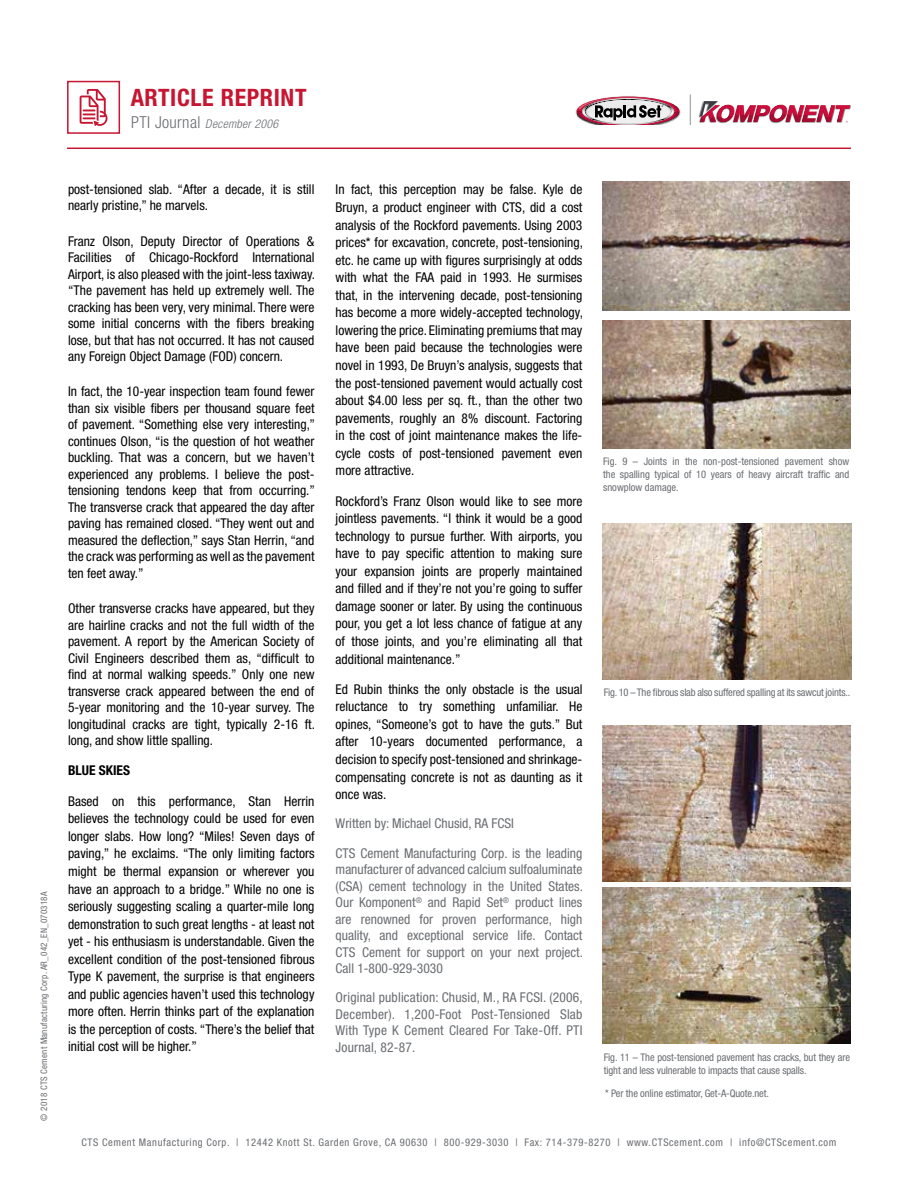
<style>
.page{position:relative;width:918px;height:1188px;background:#fff}
.page>*{position:absolute;margin:0;border:0;box-sizing:border-box;transform-origin:0 0}
.t1{font:700 condensed 24px "Helvetica Neue LT Std";letter-spacing:.025em;color:#c61632}
.t2{font:condensed 13.5px/17.5px "Helvetica Neue LT Std";color:#000;text-align:justify}
.t3{font:condensed 13.5px/16.5px "Helvetica Neue LT Std";color:#6a6d71;text-align:justify}
.t4{font:700 condensed 13.5px "Helvetica Neue LT Std";color:#000}
.t5{font:italic 300 condensed 12px "Helvetica Neue LT Std";letter-spacing:.025em;color:#6a6d71}
.t6{font:condensed 10.5px/12.6px "Helvetica Neue LT Std";letter-spacing:-.01em;color:#6a6d71;text-align:justify}
.t7{font:condensed 10.5px "Helvetica Neue LT Std";letter-spacing:.06em;color:#6a6d71}
.t8{font:condensed 9px "Helvetica Neue LT Std";letter-spacing:.025em;color:#6a6d71}
.s1{font-style:normal;font-size:16.5px}
</style>
<div class="page">
<hr style="left:67px;top:148px;width:784px;height:1px;background:#c61632">
<div style="left:67px;top:81px;width:53px;height:53px;background:#fff;border:2px solid #c61632"></div>
<svg style="left:80px;top:89px;width:28px;height:37px"></svg>
<img style="left:602px;top:182px;width:248px;height:128px">
<img style="left:602px;top:320px;width:249px;height:129px">
<img style="left:602px;top:523px;width:250px;height:157px">
<img style="left:602px;top:725px;width:248px;height:156px">
<img style="left:602px;top:887px;width:249px;height:157px">
<img style="left:698px;top:112px;width:150px;height:11px">
<svg style="left:700px;top:101px;width:151px;height:21px"></svg>
<img style="left:575px;top:96px;width:106px;height:20px">
<svg style="left:577px;top:97px;width:103px;height:28px"></svg>
<img style="left:689px;top:94px;width:1px;height:31px">
<hr style="left:690px;top:94px;width:1px;height:31px;background:#9d9d9c">
<h1 class="t1" style="left:131px;top:83px;width:177px">ARTICLE REPRINT</h1>
<p class="t5" style="left:131px;top:117px;width:149px"><span class="s1">PTI Journal</span> December 2006</p>
<p class="t8" style="left:39px;top:1120px;width:231px;rotate:-90deg">© 2018 CTS Cement Manufacturing Corp. AR_042_EN_070318A</p>
<p class="t2" style="left:68px;top:181px;width:248px;line-height:16.5px">post-tensioned slab. “After a decade, it is still nearly pristine,” he marvels.</p>
<p class="t2" style="left:68px;top:233px;width:248px;line-height:16.5px">Franz Olson, Deputy Director of Operations &amp; Facilities of Chicago-Rockford International Airport, is also pleased with the joint-less taxiway. “The pavement has held up extremely well. The cracking has been very, very minimal. There were some initial concerns with the fibers breaking lose, but that has not occurred. It has not caused any Foreign Object Damage (FOD) concern.</p>
<p class="t2" style="left:68px;top:383px;width:248px;line-height:16.5px">In fact, the 10-year inspection team found fewer than six visible fibers per thousand square feet of pavement. “Something else very interesting,” continues Olson, “is the question of hot weather buckling. That was a concern, but we haven’t experienced any problems. I believe the post&shy;tensioning tendons keep that from occurring.” The transverse crack that appeared the day after paving has remained closed. “They went out and measured the deflection,” says Stan Herrin, “and the crack was performing as well as the pavement ten feet away.”</p>
<p class="t2" style="left:68px;top:600px;width:248px;line-height:16.5px">Other transverse cracks have appeared, but they are hairline cracks and not the full width of the pavement. A report by the American Society of Civil Engineers described them as, “difficult to find at normal walking speeds.” Only one new transverse crack appeared between the end of 5-year monitoring and the 10-year survey. The longitudinal cracks are tight, typically 2-16 ft. long, and show little spalling.</p>
<p class="t4" style="left:68px;top:762px;width:63px">BLUE SKIES</p>
<p class="t2" style="left:68px;top:792px;width:248px">Based on this performance, Stan Herrin believes the technology could be used for even longer slabs. How long? “Miles! Seven days of paving,” he exclaims. “The only limiting factors might be thermal expansion or wherever you have an approach to a bridge.” While no one is seriously suggesting scaling a quarter-mile long demonstration to such great lengths - at least not yet - his enthusiasm is understandable. Given the excellent condition of the post-tensioned fibrous Type K pavement, the surprise is that engineers and public agencies haven’t used this technology more often. Herrin thinks part of the explanation is the perception of costs. “There’s the belief that initial cost will be higher.”</p>
<p class="t2" style="left:336px;top:181px;width:249px">In fact, this perception may be false. Kyle de Bruyn, a product engineer with CTS, did a cost analysis of the Rockford pavements. Using 2003 prices* for excavation, concrete, post-tensioning, etc. he came up with figures surprisingly at odds with what the FAA paid in 1993. He surmises that, in the intervening decade, post-tensioning has become a more widely-accepted technology, lowering the price. Eliminating premiums that may have been paid because the technologies were novel in 1993, De Bruyn’s analysis, suggests that the post-tensioned pavement would actually cost about $4.00 less per sq. ft., than the other two pavements, roughly an 8% discount. Factoring in the cost of joint maintenance makes the life&shy;cycle costs of post-tensioned pavement even more attractive.</p>
<p class="t2" style="left:336px;top:492px;width:248px">Rockford’s Franz Olson would like to see more jointless pavements. “I think it would be a good technology to pursue further. With airports, you have to pay specific attention to making sure your expansion joints are properly maintained and filled and if they’re not you’re going to suffer damage sooner or later. By using the continuous pour, you get a lot less chance of fatigue at any of those joints, and you’re eliminating all that additional maintenance.”</p>
<p class="t2" style="left:336px;top:680px;width:248px">Ed Rubin thinks the only obstacle is the usual reluctance to try something unfamiliar. He opines, “Someone’s got to have the guts.” But after 10-years documented performance, a decision to specify post-tensioned and shrinkage&shy;compensating concrete is not as daunting as it once was.</p>
<p class="t3" style="left:336px;top:809px;width:248px;line-height:29.2px">Written by: Michael Chusid, RA FCSI<br>CTS Cement Manufacturing Corp. is the leading</p>
<p class="t3" style="left:336px;top:861px;width:249px">manufacturer of advanced calcium sulfoaluminate (CSA) cement technology in the United States.<br>Our Komponent<sup>®</sup> and Rapid Set<sup>®</sup> product lines are renowned for proven performance, high quality, and exceptional service life. Contact CTS Cement for support on your next project.<br>Call 1-800-929-3030</p>
<p class="t3" style="left:336px;top:989px;width:249px">Original publication: Chusid, M., RA FCSI. (2006, December). 1,200-Foot Post-Tensioned Slab With Type K Cement Cleared For Take-Off. PTI Journal, 82-87.</p>
<p class="t6" style="left:603px;top:455px;width:248px">Fig. 9 – Joints in the non-post-tensioned pavement show the spalling typical of 10 years of heavy aircraft traffic and snowplow damage.</p>
<p class="t6" style="left:604px;top:686px;width:248px">Fig. 10 – The fibrous slab also suffered spalling at its sawcut joints..</p>
<p class="t6" style="left:604px;top:1051px;width:248px">Fig. 11 – The post-tensioned pavement has cracks, but they are tight and less vulnerable to impacts that cause spalls.</p>
<p class="t6" style="left:605px;top:1087px;width:165px">* Per the online estimator, Get-A-Quote.net.</p>
<p class="t7" style="left:81px;top:1137px;width:757px">CTS Cement Manufacturing Corp. | 12442 Knott St. Garden Grove, CA 90630 | 800-929-3030 | Fax: 714-379-8270 | www.CTScement.com | info@CTScement.com</p>
</div>
